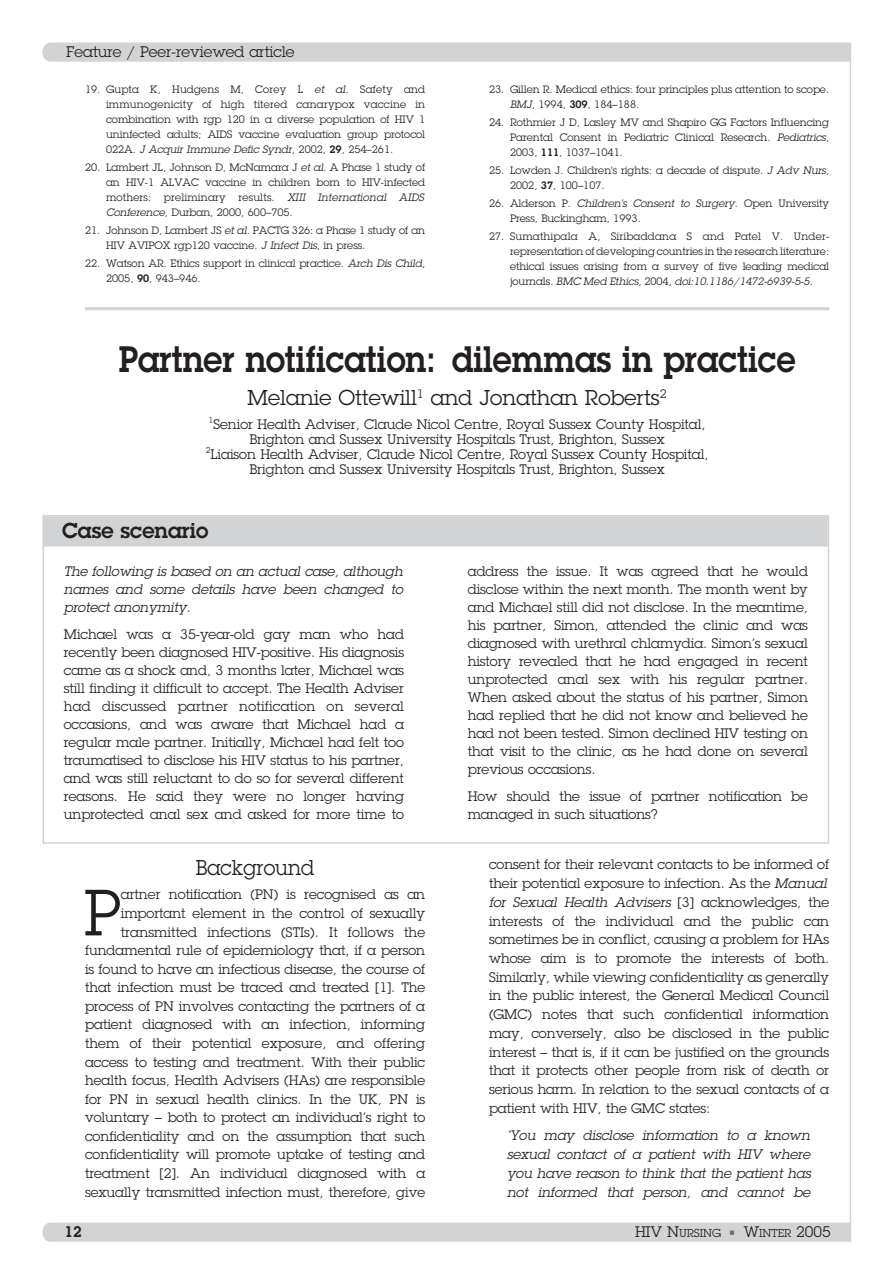
<style>
.page{position:relative;width:893px;height:1263px;background:#fff}
.page>*{position:absolute;margin:0;border:0;box-sizing:border-box;transform-origin:0 0}
.t1{font:63.9px "Lubalin Graph";color:#231f20}
.t2{font:600 36px "Lubalin Graph";color:#231f20;scale:.9 1}
.t3{font:21px "Lubalin Graph";color:#231f20}
.t4{font:600 21px "Lubalin Graph";color:#231f20}
.t5{font:21px "Lubalin Graph";color:#231f20;scale:.95 1}
.t6{font:15px "Lubalin Graph";color:#231f20}
.t7{font:600 15px "Lubalin Graph";color:#231f20}
.t8{font:13.5px/18px "Lubalin Graph";color:#231f20;text-align:justify}
.t9{font:italic 13.5px/18.8px "Lubalin Graph";color:#231f20;text-align:justify}
.t10{font:11.25px "Lubalin Graph";color:#231f20}
.t11{font:10.5px/15px "Lubalin Graph";color:#231f20}
.s1{font-style:italic}
.s2{font-weight:600}
.s3{font-size:15px}
.s4{font-size:12px;color:#6d6e70}
</style>
<div class="page">
<div style="left:42px;top:43px;width:808px;height:19px;background:#d1d3d4"></div>
<svg style="left:42px;top:1222px;width:808px;height:20px;background:#d3d5d6"></svg>
<hr style="left:850px;top:43px;width:1px;height:1199px;background:#d1d3d4">
<hr style="left:85px;top:307px;width:744px;height:3px;background:#d1d3d4">
<div style="left:44px;top:516px;width:784px;height:30px;background:#d1d3d4"></div>
<p class="t6" style="left:66px;top:47px;width:230px">Feature / Peer-reviewed article</p>
<p class="t11" style="left:106px;top:82px;width:321px;text-align:justify;text-indent:-21px">19. Gupta K, Hudgens M, Corey L <span class="s1">et al</span>. Safety and immunogenicity of high titered canarypox vaccine in combination with rgp 120 in a diverse population of HIV 1 uninfected adults; AIDS vaccine evaluation group protocol 022A. <span class="s1">J Acquir Immune Defic Syndr</span>, 2002, <span class="s2">29</span>, 254–261.</p>
<p class="t11" style="left:106px;top:160px;width:321px;text-align:justify;text-indent:-21px">20. Lambert JL, Johnson D, McNamara J <span class="s1">et al</span>. A Phase 1 study of an HIV-1 ALVAC vaccine in children born to HIV-infected mothers: preliminary results. <span class="s1">XIII International AIDS Conference</span>, Durban, 2000, 600–705.</p>
<p class="t11" style="left:106px;top:223px;width:321px;text-indent:-21px">21. Johnson D, Lambert JS <span class="s1">et al</span>. PACTG 326: a Phase 1 study of an<br>HIV AVIPOX rgp120 vaccine. <span class="s1">J Infect Dis</span>, in press.</p>
<p class="t11" style="left:106px;top:256px;width:321px;text-indent:-21px">22. Watson AR. Ethics support in clinical practice. <span class="s1">Arch Dis Child</span>,<br>2005, <span class="s2">90</span>, 943–946.</p>
<p class="t11" style="left:510px;top:82px;width:321px;text-indent:-21px">23. Gillen R. Medical ethics: four principles plus attention to scope.<br><span class="s1">BMJ</span>, 1994, <span class="s2">309</span>, 184–188.</p>
<p class="t11" style="left:510px;top:115px;width:321px;text-align:justify;text-indent:-21px">24. Rothmier J D, Lasley MV and Shapiro GG Factors Influencing Parental Consent in Pediatric Clinical Research. <span class="s1">Pediatrics</span>, 2003, <span class="s2">111</span>, 1037–1041.</p>
<p class="t11" style="left:510px;top:163px;width:321px;text-indent:-21px">25. Lowden J. Children's rights: a decade of dispute. <span class="s1">J Adv Nurs</span>,<br>2002, <span class="s2">37</span>, 100–107.</p>
<p class="t11" style="left:510px;top:196px;width:321px;text-indent:-21px">26. Alderson P. <span class="s1">Children's Consent to Surgery</span>. Open University<br>Press, Buckingham, 1993.</p>
<p class="t11" style="left:510px;top:229px;width:321px;text-align:justify;text-indent:-21px">27. Sumathipala A, Siribaddana S and Patel V. Under&shy;representation of developing countries in the research literature: ethical issues arising from a survey of five leading medical j our nal s . <span class="s1">BMC Med Ethics</span>, 2 0 0 4 , <span class="s1">doi:10.1186/1472-6939-5-5</span>.</p>
<h2 class="t2" style="left:119px;top:346px;width:753px">Partner notification: dilemmas in practice</h2>
<h3 class="t3" style="left:248px;top:390px;width:421px">Melanie Ottewill<sup>1</sup> and Jonathan Roberts<sup>2</sup></h3>
<p class="t8" style="left:206px;top:418px;width:504px;line-height:15px;text-align:center"><sup>1</sup>Senior Health Adviser, Claude Nicol Centre, Royal Sussex County Hospital, Brighton and Sussex University Hospitals Trust, Brighton, Sussex<br><sup>2</sup>Liaison Health Adviser, Claude Nicol Centre, Royal Sussex County Hospital, Brighton and Sussex University Hospitals Trust, Brighton, Sussex</p>
<h3 class="t4" style="left:62px;top:522px;width:148px">Case scenario</h3>
<p class="t9" style="left:64px;top:563px;width:343px;line-height:18px;text-align:left">The following is based on an actual case, although names and some details have been changed to protect anonymity .</p>
<p class="t8" style="left:64px;top:626px;width:342px">Michael was a 35-year-old gay man who had recently been diagnosed HIV-positive. His diagnosis came as a shock and, 3 months later, Michael was still finding it difficult to accept. The Health Adviser had discussed partner notification on several occasions, and was aware that Michael had a regular male partner. Initially, Michael had felt too traumatised to disclose his HIV status to his partner, and was still reluctant to do so for several different reasons. He said they were no longer having unprotected anal sex and asked for more time to</p>
<h3 class="t5" style="left:196px;top:860px;width:126px">Background</h3>
<p class="t8" style="left:85px;top:886px;width:342px;line-height:18.6px;text-align:right">artner notification (PN) is recognised as an important element in the control of sexually transmitted infections (STIs). It follows the fundamental rule of epidemiology that, if a person is found to have an infectious disease, the course of that infection must be traced and treated [1]. The process of PN involves contacting the partners of a patient diagnosed with an infection, informing them of their potential exposure, and offering access to testing and treatment. With their public health focus, Health Advisers (HAs) are responsible for PN in sexual health clinics. In the UK, PN is voluntary – both to protect an individual’s right to confidentiality and on the assumption that such confidentiality will promote uptake of testing and treatment [2]. An individual diagnosed with a sexually transmitted infection must, therefore, give</p>
<h1 class="t1" style="left:84px;top:890px;width:39px">P</h1>
<p class="t8" style="left:468px;top:563px;width:342px">address the issue. It was agreed that he would disclose within the next month. The month went by and Michael still did not disclose. In the meantime, his partner, Simon, attended the clinic and was diagnosed with urethral chlamydia. Simon’s sexual history revealed that he had engaged in recent unprotected anal sex with his regular partner.<br>When asked about the status of his partner, Simon had replied that he did not know and believed he had not been tested. Simon declined HIV testing on that visit to the clinic, as he had done on several previous occasions.</p>
<p class="t8" style="left:468px;top:788px;width:342px">How should the issue of partner notification be managed in such situations?</p>
<p class="t8" style="left:489px;top:856px;width:342px;line-height:18.8px">consent for their relevant contacts to be informed of their potential exposure to infection. As the <span class="s1">Manual for Sexual Health Advisers</span> [3] acknowledges, the interests of the individual and the public can sometimes be in conflict, causing a problem for HAs whose aim is to promote the interests of both.<br>Similarly, while viewing confidentiality as generally in the public interest, the General Medical Council (GMC) notes that such confidential information may, conversely, also be disclosed in the public interest – that is, if it can be justified on the grounds that it protects other people from risk of death or serious harm. In relation to the sexual contacts of a patient with HIV, the GMC states:</p>
<p class="t9" style="left:507px;top:1127px;width:307px">‘You may disclose information to a known sexual contact of a patient with HIV where you have reason to think that the patient has not informed that person, and cannot be</p>
<p class="t7" style="left:65px;top:1227px;width:19px">12</p>
<p class="t10" style="left:635px;top:1229px;width:197px"><span class="s3">HIV N</span>URSING <span class="s4">•</span> <span class="s3">W</span>INTER <span class="s3">2005</span></p>
</div>
